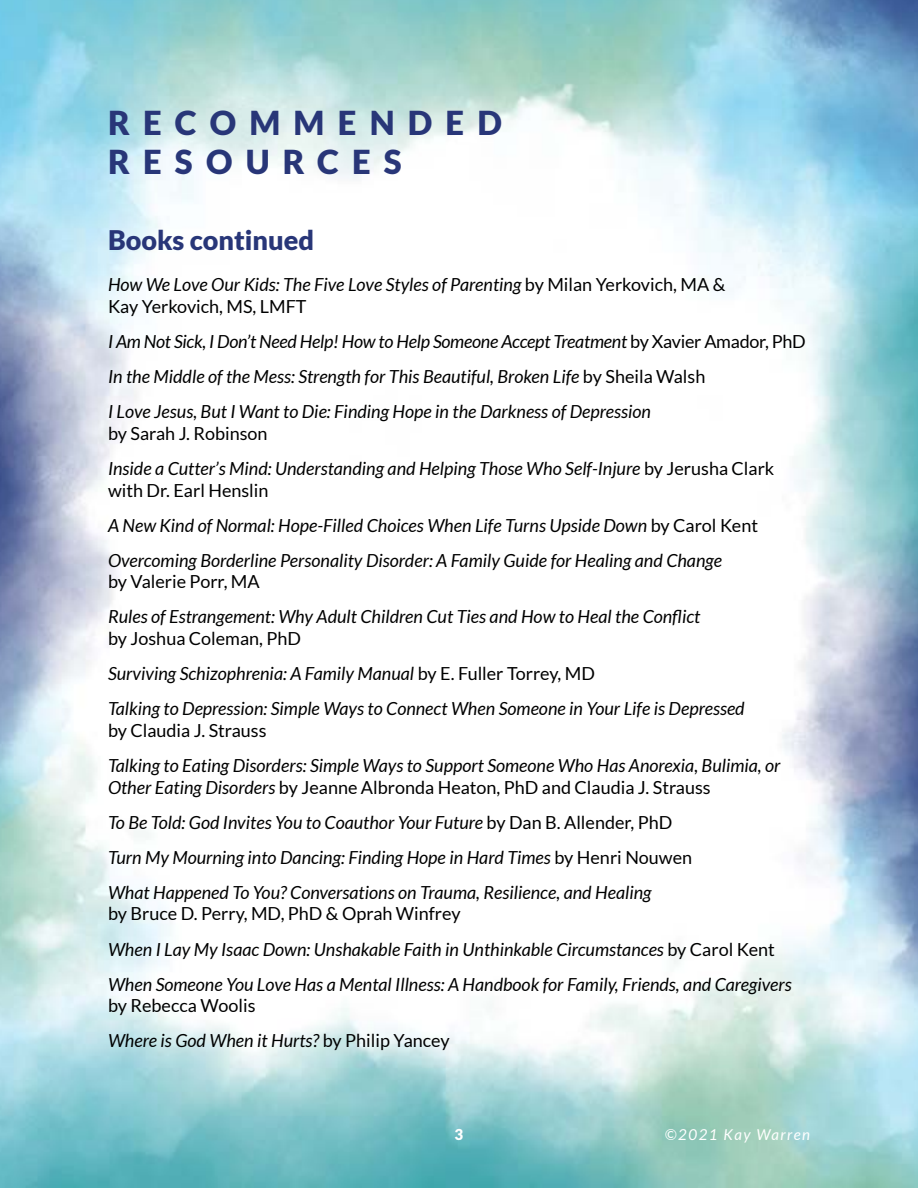
<style>
.page{position:relative;width:918px;height:1188px;background:#fff}
.page>*{position:absolute;margin:0;border:0;box-sizing:border-box;transform-origin:0 0}
.t1{font:900 33px/39.6px "Lato";letter-spacing:.4em;color:#283678}
.t2{font:900 27px "Lato";color:#283678}
.t3{font:italic 18px/35.1px "Lato";color:#000101}
.t4{font:18px/35.1px "Lato";color:#000101}
.t5{font:italic 15px "Lato";letter-spacing:.1em;color:#fff}
.t6{font:900 15px "Lato";color:#fff}
.s1{font-style:normal}
.s2{font-style:italic}
</style>
<div class="page">
<img style="left:0;top:0;width:918px;height:1188px">
<h1 class="t1" style="left:108px;top:102px;width:395px">RECOMMENDED<br>RESOURCES</h1>
<h2 class="t2" style="left:108px;top:224px;width:208px">Books continued</h2>
<p class="t3" style="left:108px;top:275px;width:619px;line-height:21.6px">How We Love Our Kids: The Five Love Styles of Parenting <span class="s1">by Milan Yerkovich, MA &amp;<br>Kay Yerkovich, MS, LMFT</span></p>
<p class="t3" style="left:108px;top:325px;width:699px">I Am Not Sick, I Don’t Need Help! How to Help Someone Accept Treatment <span class="s1">by Xavier Amador, PhD<br></span>In the Middle of the Mess: Strength for This Beautiful, Broken Life <span class="s1">by Sheila Walsh<br></span>I Love Jesus, But I Want to Die: Finding Hope in the Darkness of Depression</p>
<p class="t3" style="left:108px;top:416px;width:668px"><span class="s1">by Sarah J. Robinson<br></span>Inside a Cutter’s Mind: Understanding and Helping Those Who Self-Injure <span class="s1">by Jerusha Clark</span></p>
<p class="t3" style="left:108px;top:473px;width:652px"><span class="s1">with Dr. Earl Henslin<br></span>A New Kind of Normal: Hope-Filled Choices When Life Turns Upside Down <span class="s1">by Carol Kent<br></span>Overcoming Borderline Personality Disorder: A Family Guide for Healing and Change</p>
<p class="t4" style="left:108px;top:564px;width:153px">by Valerie Porr, MA</p>
<p class="t3" style="left:108px;top:600px;width:594px">Rules of Estrangement: Why Adult Children Cut Ties and How to Heal the Conflict</p>
<p class="t3" style="left:108px;top:622px;width:638px"><span class="s1">by Joshua Coleman, PhD<br></span>Surviving Schizophrenia: A Family Manual <span class="s1">by E. Fuller Torrey, MD<br></span>Talking to Depression: Simple Ways to Connect When Someone in Your Life is Depressed</p>
<p class="t4" style="left:108px;top:713px;width:160px">by Claudia J. Strauss</p>
<p class="t3" style="left:108px;top:755px;width:674px;line-height:21.6px">Talking to Eating Disorders: Simple Ways to Support Someone Who Has Anorexia, Bulimia, or<br>Other Eating Disorders <span class="s1">by Jeanne Albronda Heaton, PhD and Claudia J. Strauss</span></p>
<p class="t3" style="left:108px;top:805px;width:586px">To Be Told: God Invites You to Coauthor Your Future <span class="s1">by Dan B. Allender, PhD<br></span>Turn My Mourning into Dancing: Finding Hope in Hard Times <span class="s1">by Henri Nouwen<br></span>What Happened To You? Conversations on Trauma, Resilience, and Healing</p>
<p class="t3" style="left:108px;top:897px;width:685px"><span class="s1">by Bruce D. Perry, MD, PhD &amp; Oprah Winfrey<br></span>When I Lay My Isaac Down: Unshakable Faith in Unthinkable Circumstances <span class="s1">by Carol Kent<br></span>When Someone You Love Has a Mental Illness: A Handbook for Family, Friends, and Caregivers</p>
<p class="t4" style="left:108px;top:988px;width:343px">by Rebecca Woolis<br><span class="s2">Where is God When it Hurts?</span> by Philip Yancey</p>
<p class="t6" style="left:455px;top:1126px;width:10px">3</p>
<p class="t5" style="left:665px;top:1126px;width:147px">©2021 Kay Warren</p>
</div>
